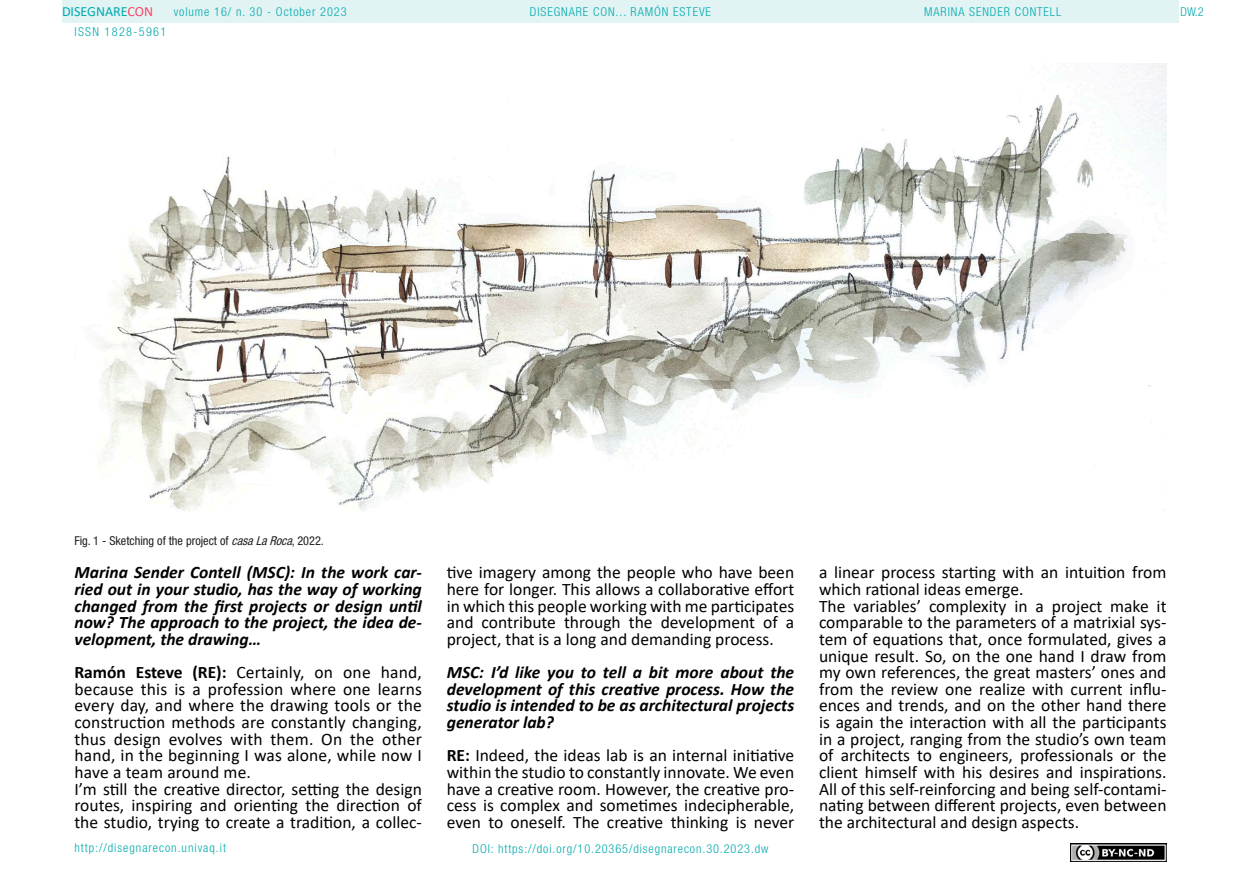
<style>
.page{position:relative;width:1241px;height:893px;background:#fff}
.page>*{position:absolute;margin:0;border:0;box-sizing:border-box;transform-origin:0 0}
.t1{font:17.5px/16.6px "Calibri";color:#000}
.t2{font:italic 700 17.5px/16.6px "Calibri";color:#000;text-align:justify}
.t3{font:14px "Calibri";color:#00aaad}
.t4{font:300 condensed 12.25px "Helvetica Neue LT Std";letter-spacing:.075em;color:#00aaad}
.t5{font:condensed 12.25px "Helvetica Neue LT Std";color:#231f20}
.t6{font:300 condensed 12.25px "Helvetica Neue LT Std";letter-spacing:.11em;color:#00aaad}
.s1{color:#f24862}
.s2{font-style:italic}
.s3{font-weight:700}
</style>
<div class="page">
<div style="left:62px;top:0;width:1116px;height:23px;background:#e2f3f4"></div>
<img style="left:1070px;top:843px;width:96px;height:18px">
<img style="left:95px;top:63px;width:1071px;height:448px">
<p class="t4" style="left:174px;top:5px;width:174px">volume 16/ n. 30 - October 2023</p>
<p class="t4" style="left:530px;top:5px;width:182px">DISEGNARE CON... RAMÓN ESTEVE</p>
<p class="t3" style="left:62px;top:2px;width:93px">DISEGNARE<span class="s1">CON</span></p>
<p class="t4" style="left:924px;top:5px;width:138px">MARINA SENDER CONTELL</p>
<p class="t6" style="left:74px;top:24px;width:93px">ISSN 1828-5961</p>
<p class="t4" style="left:1180px;top:5px;width:25px">DW.2</p>
<p class="t5" style="left:74px;top:534px;width:251px">Fig. 1 - Sketching of the project of <span class="s2">casaLaRoca</span>, 2022.</p>
<p class="t2" style="left:74px;top:564px;width:349px">Marina Sender Contell (MSC): In the work car&shy;ried out in your studio, has the way of working changed from the first projects or design until now? The approach to the project, the idea de&shy;velopment, the drawing…</p>
<p class="t1" style="left:74px;top:664px;width:349px"><span class="s3">Ramón Esteve (RE):</span> Certainly, on one hand, because this is a profession where one learns every day, and where the drawing tools or the construction methods are constantly changing, thus design evolves with them. On the other hand, in the beginning I was alone, while now I have a team around me.<br>I’m still the creative director, setting the design routes, inspiring and orienting the direction of the studio, trying to create a tradition, a collec-</p>
<p class="t4" style="left:74px;top:841px;width:153px">http://disegnarecon.univaq.it</p>
<p class="t1" style="left:446px;top:564px;width:349px;text-align:justify">tive imagery among the people who have been here for longer. This allows a collaborative effort in which this people working with me participates and contribute through the development of a project, that is a long and demanding process.</p>
<p class="t2" style="left:446px;top:663px;width:349px">MSC: I’d like you to tell a bit more about the development of this creative process. How the studio is intended to be as architectural projects generator lab?</p>
<p class="t1" style="left:446px;top:747px;width:349px;text-align:justify"><span class="s3">RE:</span> Indeed, the ideas lab is an internal initiative within the studio to constantly innovate. We even have a creative room. However, the creative pro&shy;cess is complex and sometimes indecipherable, even to oneself. The creative thinking is never</p>
<p class="t4" style="left:472px;top:842px;width:297px">DOI: https://doi.org/10.20365/disegnarecon.30.2023.dw</p>
<p class="t1" style="left:819px;top:564px;width:349px">a linear process starting with an intuition from which rational ideas emerge.<br>The variables’ complexity in a project make it comparable to the parameters of a matrixial sys&shy;tem of equations that, once formulated, gives a unique result. So, on the one hand I draw from my own references, the great masters’ ones and from the review one realize with current influ&shy;ences and trends, and on the other hand there is again the interaction with all the participants in a project, ranging from the studio’s own team of architects to engineers, professionals or the client himself with his desires and inspirations.<br>All of this self-reinforcing and being self-contami&shy;nating between different projects, even between the architectural and design aspects.</p>
</div>
